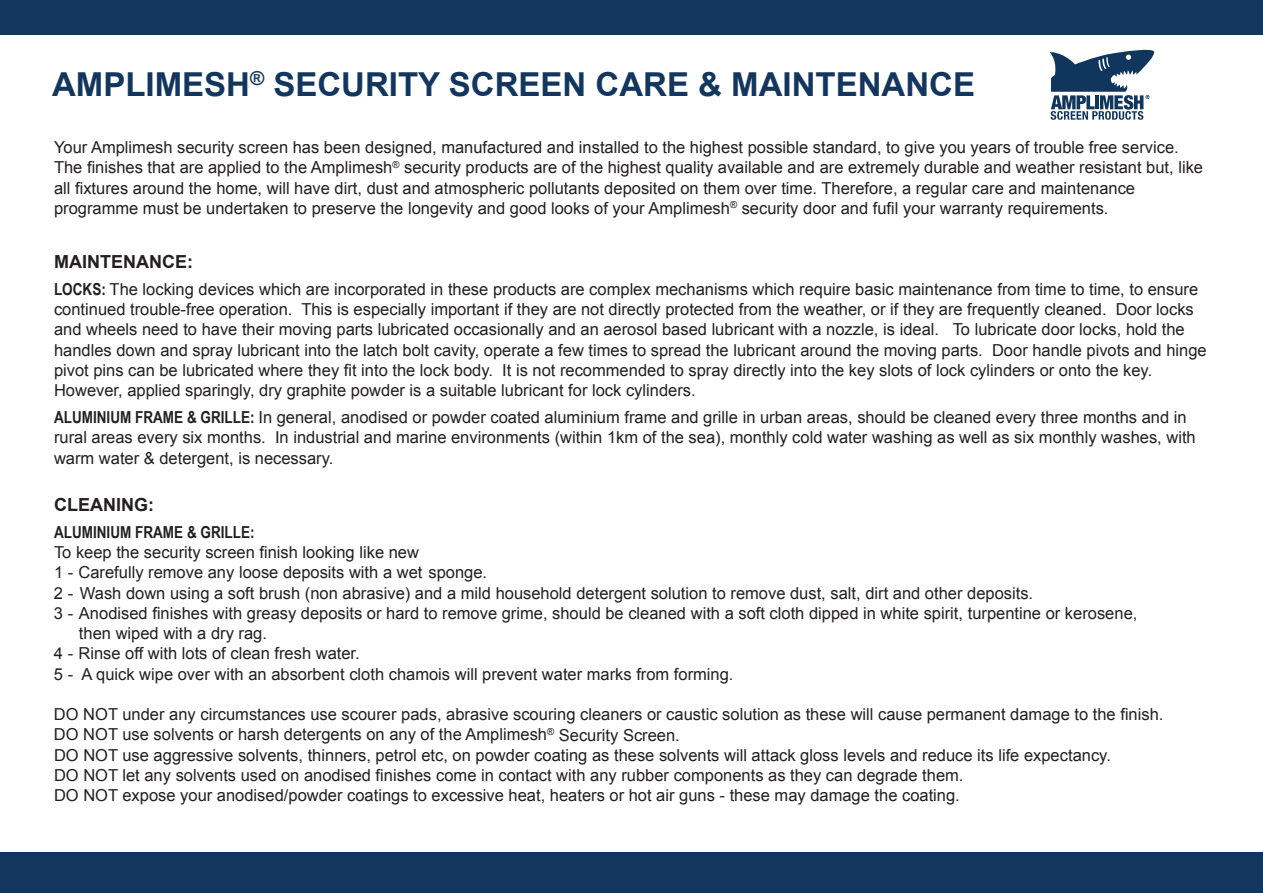
<style>
.page{position:relative;width:1263px;height:893px;background:#fff}
.page>*{position:absolute;margin:0;border:0;box-sizing:border-box;transform-origin:0 0}
.t1{font:700 33px "Arial";color:#12365e}
.t2{font:700 18px "Arial";color:#231f20}
.t3{font:16.5px/20.2px "Arial";color:#231f20}
.t4{font:700 16.5px "Arial Narrow";color:#231f20}
.s1{font-family:"Arial Narrow";font-weight:700}
</style>
<div class="page">
<svg style="left:1050px;top:49px;width:105px;height:71px"></svg>
<div style="left:0;top:853px;width:1263px;height:40px;background:#12365e"></div>
<div style="left:0;top:0;width:1263px;height:35px;background:#12365e"></div>
<h1 class="t1" style="left:52px;top:62px;width:924px">AMPLIMESH<sup>®</sup> SECURITY SCREEN CARE &amp; MAINTENANCE</h1>
<p class="t3" style="left:54px;top:137px;width:1150px">Your Amplimesh security screen has been designed, manufactured and installed to the highest possible standard, to give you years of trouble free service.<br>The finishes that are applied to the Amplimesh<sup>®</sup> security products are of the highest quality available and are extremely durable and weather resistant but, like all fixtures around the home, will have dirt, dust and atmospheric pollutants deposited on them over time. Therefore, a regular care and maintenance programme must be undertaken to preserve the longevity and good looks of your Amplimesh<sup>®</sup> security door and fufil your warranty requirements.</p>
<p class="t2" style="left:54px;top:250px;width:140px">MAINTENANCE:</p>
<p class="t3" style="left:54px;top:279px;width:1154px"><span class="s1">LOCKS:</span> The locking devices which are incorporated in these products are complex mechanisms which require basic maintenance from time to time, to ensure continued trouble-free operation. This is especially important if they are not directly protected from the weather, or if they are frequently cleaned. Door locks and wheels need to have their moving parts lubricated occasionally and an aerosol based lubricant with a nozzle, is ideal. To lubricate door locks, hold the handles down and spray lubricant into the latch bolt cavity, operate a few times to spread the lubricant around the moving parts. Door handle pivots and hinge pivot pins can be lubricated where they fit into the lock body. It is not recommended to spray directly into the key slots of lock cylinders or onto the key.<br>However, applied sparingly, dry graphite powder is a suitable lubricant for lock cylinders.</p>
<p class="t3" style="left:54px;top:407px;width:1143px"><span class="s1">ALUMINIUM FRAME &amp; GRILLE:</span> In general, anodised or powder coated aluminium frame and grille in urban areas, should be cleaned every three months and in rural areas every six months. In industrial and marine environments (within 1km of the sea), monthly cold water washing as well as six monthly washes, with warm water &amp; detergent, is necessary.</p>
<p class="t2" style="left:54px;top:493px;width:101px">CLEANING:</p>
<p class="t4" style="left:54px;top:520px;width:202px">ALUMINIUM FRAME &amp; GRILLE:</p>
<p class="t3" style="left:54px;top:542px;width:366px">To keep the security screen finish looking like new</p>
<p class="t3" style="left:54px;top:563px;width:435px">1 - Carefully remove any loose deposits with a wet sponge.</p>
<p class="t3" style="left:54px;top:583px;width:981px">2 - Wash down using a soft brush (non abrasive) and a mild household detergent solution to remove dust, salt, dirt and other deposits.</p>
<p class="t3" style="left:54px;top:603px;width:1085px">3 - Anodised finishes with greasy deposits or hard to remove grime, should be cleaned with a soft cloth dipped in white spirit, turpentine or kerosene,</p>
<p class="t3" style="left:79px;top:623px;width:190px">then wiped with a dry rag.</p>
<p class="t3" style="left:54px;top:644px;width:307px">4 - Rinse off with lots of clean fresh water.</p>
<p class="t3" style="left:54px;top:664px;width:681px">5 - A quick wipe over with an absorbent cloth chamois will prevent water marks from forming.</p>
<p class="t3" style="left:54px;top:704px;width:1111px">DO NOT under any circumstances use scourer pads, abrasive scouring cleaners or caustic solution as these will cause permanent damage to the finish.<br>DO NOT use solvents or harsh detergents on any of the Amplimesh<sup>®</sup> Security Screen.<br>DO NOT use aggressive solvents, thinners, petrol etc, on powder coating as these solvents will attack gloss levels and reduce its life expectancy.<br>DO NOT let any solvents used on anodised finishes come in contact with any rubber components as they can degrade them.<br>DO NOT expose your anodised/powder coatings to excessive heat, heaters or hot air guns - these may damage the coating.</p>
</div>
